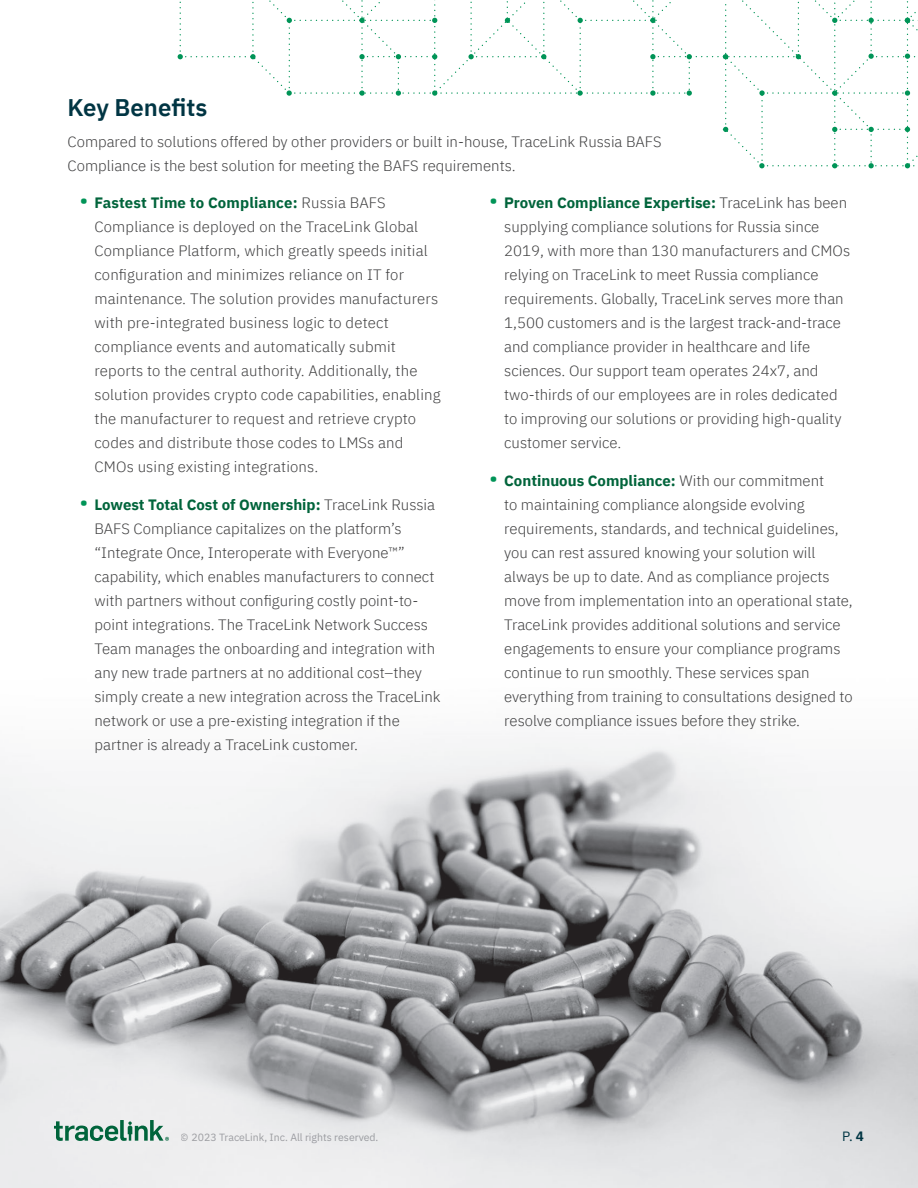
<style>
.page{position:relative;width:918px;height:1188px;background:#fff}
.page>*{position:absolute;margin:0;border:0;box-sizing:border-box;transform-origin:0 0}
.t1{font:600 24px "IBM Plex Sans";color:#003543}
.Body__MAIN{font:300 15px/24px "IBM Plex Sans";color:#3e3e3f}
.t2{font:13.5px "IBM Plex Sans";color:#003543}
.t3{font:10.5px "IBM Plex Sans";color:#a8a9ad}
.s1{font-weight:400;font-size:22.5px;color:#009457}
.s2{font-weight:700;color:#00643b}
.s3{font-weight:700}
</style>
<div class="page">
<img style="left:0;top:741px;width:918px;height:447px">
<svg style="left:178px;top:0;width:740px;height:168px"></svg>
<div style="left:693px;top:89px;width:32px;height:10px;background:#fff"></div>
<div style="left:657px;top:18px;width:67px;height:5px;background:#fff"></div>
<svg style="left:54px;top:1120px;width:115px;height:21px;background:#91b7a8"></svg>
<h2 class="t1" style="left:68px;top:89px;width:141px">Key Benefits</h2>
<p class="Body__MAIN" style="left:68px;top:128px;width:596px">Compared to solutions offered by other providers or built in-house, TraceLink Russia BAFS<br>Compliance is the best solution for meeting the BAFS requirements.</p>
<p class="Body__MAIN" style="left:94px;top:190px;width:348px;text-indent:-15px"><span class="s1">•</span> <span class="s2">Fastest Time to Compliance:</span> Russia BAFS Compliance is deployed on the TraceLink Global Compliance Platform, which greatly speeds initial configuration and minimizes reliance on IT for maintenance. The solution provides manufacturers with pre-integrated business logic to detect compliance events and automatically submit reports to the central authority. Additionally, the solution provides crypto code capabilities, enabling the manufacturer to request and retrieve crypto codes and distribute those codes to LMSs and CMOs using existing integrations.</p>
<p class="Body__MAIN" style="left:94px;top:491px;width:348px;text-indent:-15px"><span class="s1">•</span> <span class="s2">Lowest Total Cost of Ownership:</span> TraceLink Russia BAFS Compliance capitalizes on the platform’s “Integrate Once, Interoperate with Everyone™” capability, which enables manufacturers to connect with partners without configuring costly point-to&shy;point integrations. The TraceLink Network Success Team manages the onboarding and integration with any new trade partners at no additional cost–they simply create a new integration across the TraceLink network or use a pre-existing integration if the partner is already a TraceLink customer.</p>
<p class="Body__MAIN" style="left:504px;top:190px;width:347px;text-indent:-15px"><span class="s1">•</span> <span class="s2">Proven Compliance Expertise:</span> TraceLink has been supplying compliance solutions for Russia since 2019, with more than 130 manufacturers and CMOs relying on TraceLink to meet Russia compliance requirements. Globally, TraceLink serves more than 1,500 customers and is the largest track-and-trace and compliance provider in healthcare and life sciences. Our support team operates 24x7, and two-thirds of our employees are in roles dedicated to improving our solutions or providing high-quality customer service.</p>
<p class="Body__MAIN" style="left:504px;top:467px;width:350px;text-indent:-15px"><span class="s1">•</span> <span class="s2">Continuous Compliance:</span> With our commitment<br>to maintaining compliance alongside evolving requirements, standards, and technical guidelines, you can rest assured knowing your solution will always be up to date. And as compliance projects move from implementation into an operational state, TraceLink provides additional solutions and service engagements to ensure your compliance programs continue to run smoothly. These services span everything from training to consultations designed to resolve compliance issues before they strike.</p>
<p class="t3" style="left:181px;top:1129px;width:199px">© 2023 TraceLink, Inc. All rights reserved.</p>
<p class="t2" style="left:842px;top:1126px;width:23px">P. <span class="s3">4</span></p>
</div>
